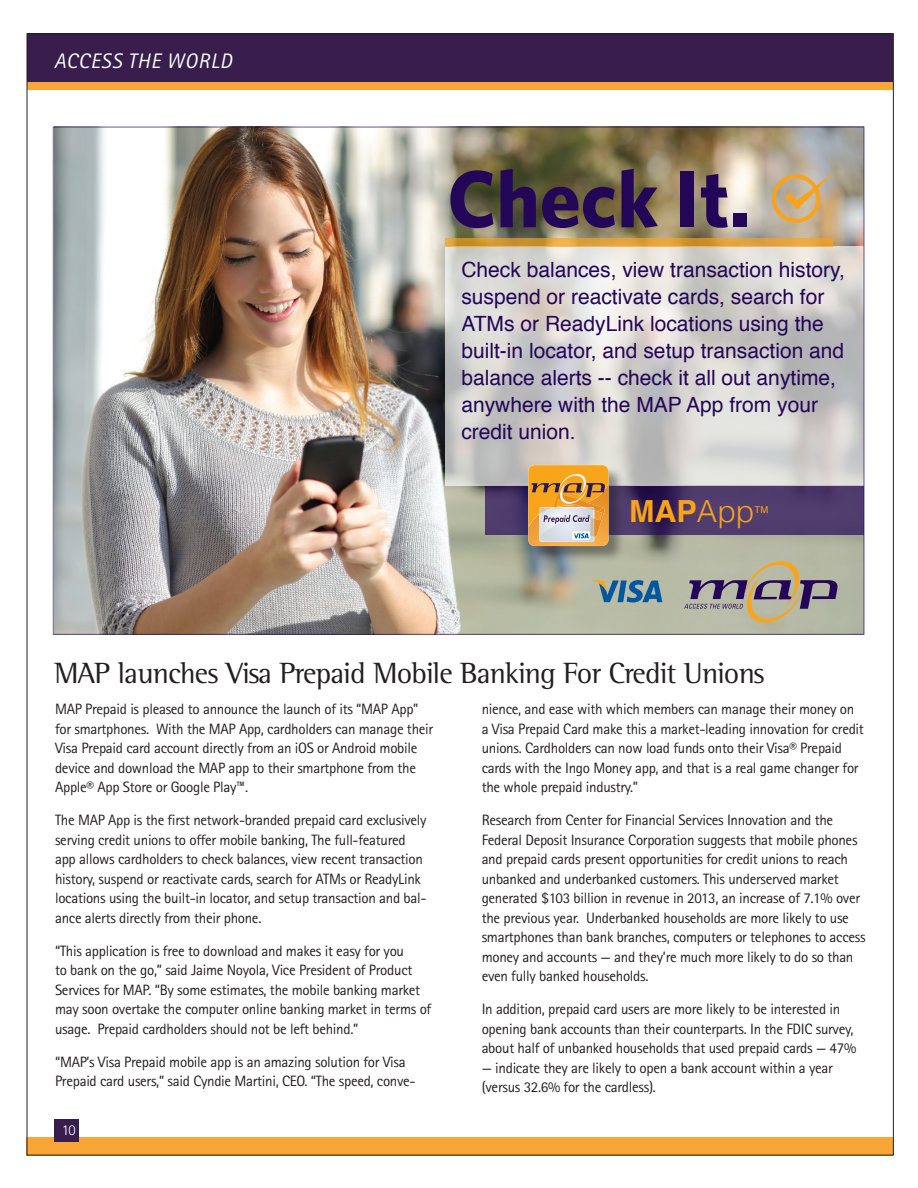
<style>
.page{position:relative;width:918px;height:1188px;background:#fff}
.page>*{position:absolute;margin:0;border:0;box-sizing:border-box;transform-origin:0 0}
.t1{font:700 81px "Whitney";color:#230658}
.t2{font:700 30.45px "Helvetica";color:#f9a31b}
.t3{font:30px "Rotis Semi Serif Std";letter-spacing:-.025em;color:#231f20}
.t4{font:21px/27px "Helvetica";color:#230658}
.t5{font:italic 21px "Rotis Sans Serif Std";letter-spacing:.04em;color:#fff}
.t6{font:15px/19.5px "Rotis Sans Serif Std";letter-spacing:-.02em;color:#231f20}
.t7{font:300 15px "Rotis Sans Serif Std";color:#fff}
.t8{font:9.45px "Helvetica";color:#f9a31b}
.s1{font-weight:300}
</style>
<div class="page">
<div style="left:27px;top:33px;width:866px;height:57px;background:#faa636"></div>
<div style="left:27px;top:33px;width:866px;height:49px;background:#391d4c"></div>
<div style="left:27px;top:1137px;width:866px;height:18px;background:#faa636"></div>
<div style="left:54px;top:1120px;width:25px;height:22px;background:#391d4c"></div>
<img style="left:54px;top:126px;width:809px;height:507px">
<svg style="left:485px;top:486px;width:377px;height:49px;background:#483567"></svg>
<svg style="left:445px;top:246px;width:420px;height:240px;background:#d3d1cd"></svg>
<svg style="left:684px;top:561px;width:154px;height:61px;background:#a39c90"></svg>
<div style="left:528px;top:465px;width:97px;height:98px;background:#231f20;opacity:.44"></div>
<svg style="left:528px;top:465px;width:81px;height:81px;background:#deab65"></svg>
<svg style="left:445px;top:238px;width:387px;height:8px;background:#d99d39"></svg>
<svg style="left:593px;top:580px;width:69px;height:23px;background:#618a9e"></svg>
<svg style="left:772px;top:171px;width:64px;height:52px;background:#ccad7d"></svg>
<h3 class="t5" style="left:54px;top:49px;width:179px">ACCESS THE WORLD</h3>
<h1 class="t1" style="left:447px;top:150px;width:304px">Check It.</h1>
<p class="t4" style="left:461px;top:257px;width:385px">Check balances, view transaction history, suspend or reactivate cards, search for ATMs or ReadyLink locations using the built-in locator, and setup transaction and balance alerts -- check it all out anytime, anywhere with the MAP App from your credit union.</p>
<h2 class="t2" style="left:629px;top:486px;width:127px">MAP<span class="s1">App</span></h2>
<p class="t8" style="left:755px;top:502px;width:15px">TM</p>
<h3 class="t3" style="left:54px;top:656px;width:712px">MAP launches Visa Prepaid Mobile Banking For Credit Unions</h3>
<p class="t6" style="left:55px;top:699px;width:380px">MAP Prepaid is pleased to announce the launch of its “MAP App” for smartphones. With the MAP App, cardholders can manage their Visa Prepaid card account directly from an iOS or Android mobile device and download the MAP app to their smartphone from the Apple® App Store or Google Play™.</p>
<p class="t6" style="left:55px;top:810px;width:373px">The MAP App is the first network-branded prepaid card exclusively serving credit unions to offer mobile banking, The full-featured app allows cardholders to check balances, view recent transaction history, suspend or reactivate cards, search for ATMs or ReadyLink locations using the built-in locator, and setup transaction and bal&shy;ance alerts directly from their phone.</p>
<p class="t6" style="left:55px;top:941px;width:378px">“This application is free to download and makes it easy for you<br>to bank on the go,” said Jaime Noyola, Vice President of Product Services for MAP. “By some estimates, the mobile banking market may soon overtake the computer online banking market in terms of usage. Prepaid cardholders should not be left behind.”</p>
<p class="t6" style="left:55px;top:1052px;width:362px">“MAP’s Visa Prepaid mobile app is an amazing solution for Visa<br>Prepaid card users,” said Cyndie Martini, CEO. “The speed, conve-</p>
<p class="t7" style="left:62px;top:1122px;width:15px">10</p>
<p class="t6" style="left:482px;top:699px;width:384px">nience, and ease with which members can manage their money on a Visa Prepaid Card make this a market-leading innovation for credit unions. Cardholders can now load funds onto their Visa® Prepaid cards with the Ingo Money app, and that is a real game changer for the whole prepaid industry.”</p>
<p class="t6" style="left:482px;top:810px;width:385px">Research from Center for Financial Services Innovation and the Federal Deposit Insurance Corporation suggests that mobile phones and prepaid cards present opportunities for credit unions to reach unbanked and underbanked customers. This underserved market generated $103 billion in revenue in 2013, an increase of 7.1% over the previous year. Underbanked households are more likely to use smartphones than bank branches, computers or telephones to access money and accounts — and they’re much more likely to do so than even fully banked households.</p>
<p class="t6" style="left:482px;top:999px;width:376px">In addition, prepaid card users are more likely to be interested in opening bank accounts than their counterparts. In the FDIC survey, about half of unbanked households that used prepaid cards — 47%</p>
<p class="t6" style="left:482px;top:1058px;width:353px">— indicate they are likely to open a bank account within a year (versus 32.6% for the cardless).</p>
</div>
